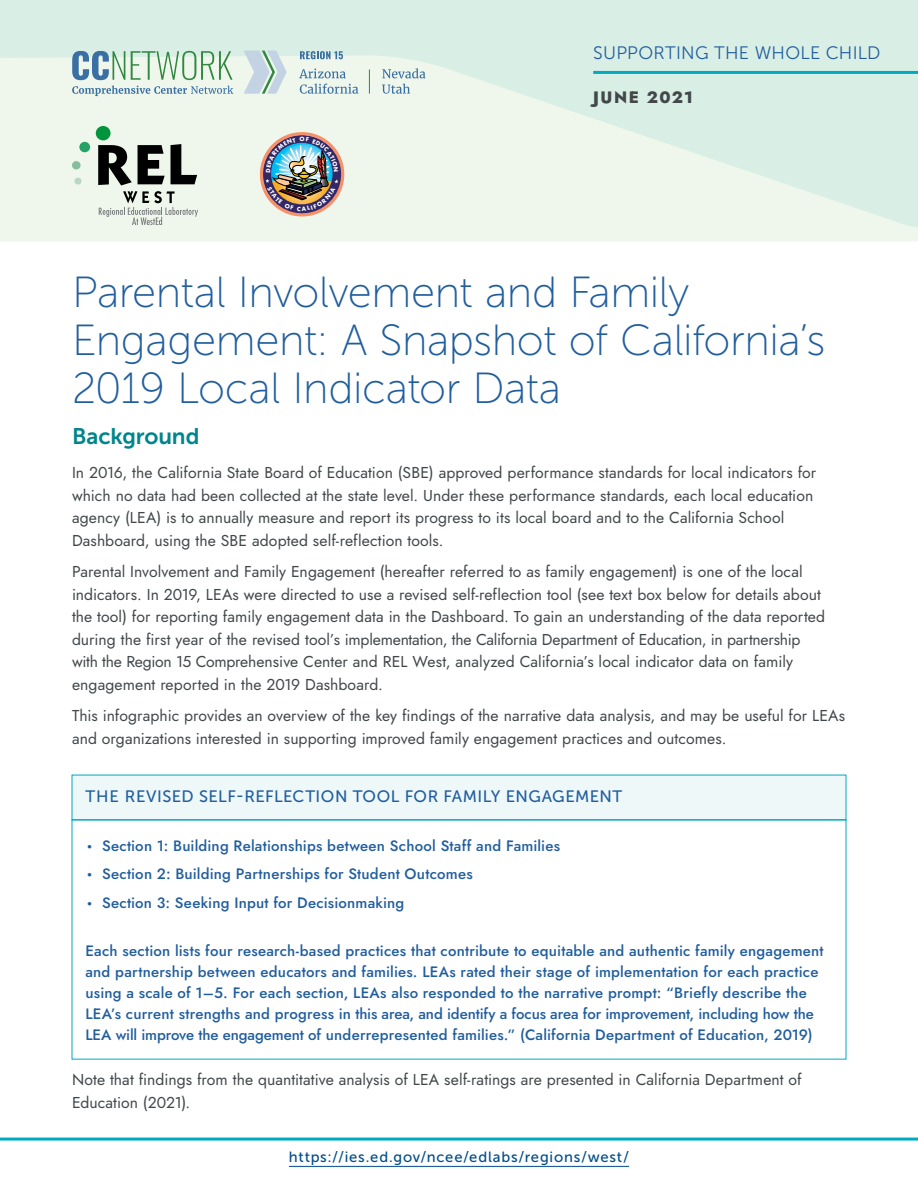
<style>
.page{position:relative;width:918px;height:1188px;background:#fff}
.page>*{position:absolute;margin:0;border:0;box-sizing:border-box;transform-origin:0 0}
.t1{font:43.5px/48px "Museo Sans 100";letter-spacing:-.01em;color:#215e9e}
.t2{font:22.5px "Museo Sans 700";letter-spacing:-.01em;color:#00858d}
.t3{font:18px "Museo Sans 300";letter-spacing:.015em;color:#215e9e}
.t4{font:16.5px "Museo Sans 500";letter-spacing:.03em;color:#215e9e}
.t5{font:800 16.5px "Jost";letter-spacing:.085em;color:#42474a}
.t6{font:15.75px/22.5px "Jost";letter-spacing:.005em;color:#42474a}
.t7{font:500 15px/21px "Jost";letter-spacing:.015em;color:#215e9e}
.t8{font:14.85px "Museo Sans 500";letter-spacing:.055em;color:#004d89}
.t9{font:700 5.7px "Futura";color:#fff}
.s1{font-weight:900}
</style>
<div class="page">
<div style="left:0;top:232px;width:918px;height:10px;background:#eff7ec"></div>
<svg style="left:0;top:0;width:918px;height:232px;background:#e3f2e7"></svg>
<svg style="left:98px;top:145px;width:34px;height:40px"></svg>
<svg style="left:138px;top:145px;width:27px;height:39px"></svg>
<svg style="left:171px;top:144px;width:26px;height:40px"></svg>
<div style="left:79px;top:142px;width:11px;height:10px;background:#24a265;border-radius:50%"></div>
<div style="left:72px;top:161px;width:9px;height:8px;background:#86bd9c;border-radius:50%"></div>
<div style="left:74px;top:178px;width:8px;height:7px;background:#bad6c5;border-radius:50%"></div>
<div style="left:96px;top:126px;width:15px;height:14px;background:#00943c;border-radius:50%"></div>
<svg style="left:99px;top:191px;width:99px;height:34px;background:#d2d9d0"></svg>
<hr style="left:593px;top:71px;width:325px;height:3px;background:#00abbf">
<hr style="left:289px;top:1166px;width:340px;height:1px;background:#004d89">
<hr style="left:0;top:1138px;width:918px;height:3px;background:#00abbf">
<svg style="left:369px;top:69px;width:1px;height:25px"></svg>
<svg style="left:244px;top:51px;width:43px;height:43px;background:#c9dadb"></svg>
<svg style="left:72px;top:51px;width:161px;height:29px;background:#b0cfc2"></svg>
<svg style="left:300px;top:51px;width:43px;height:8px"></svg>
<svg style="left:299px;top:69px;width:47px;height:9px"></svg>
<svg style="left:300px;top:84px;width:58px;height:10px"></svg>
<svg style="left:382px;top:68px;width:43px;height:10px"></svg>
<svg style="left:382px;top:84px;width:28px;height:10px"></svg>
<svg style="left:72px;top:86px;width:161px;height:10px;background:#bed2d8"></svg>
<div style="left:72px;top:775px;width:774px;height:44px;background:#eff8f9"></div>
<div style="left:72px;top:819px;width:774px;height:241px;border:1px solid #00abc0"></div>
<img style="left:260px;top:132px;width:84px;height:84px">
<p class="t9" style="left:299px;top:135px;width:7px">O</p>
<p class="t3" style="left:593px;top:43px;width:289px">SUPPORTING THE WHOLE CHILD</p>
<p class="t5" style="left:593px;top:86px;width:101px">JUNE 2021</p>
<h1 class="t1" style="left:72px;top:269px;width:755px">Parental Involvement and Family<br>Engagement: A Snapshot of California’s<br>2019 Local Indicator Data</h1>
<h2 class="t2" style="left:72px;top:424px;width:129px">Background</h2>
<p class="t6" style="left:72px;top:462px;width:746px">In 2016, the California State Board of Education (SBE) approved performance standards for local indicators for which no data had been collected at the state level. Under these performance standards, each local education agency (LEA) is to annually measure and report its progress to its local board and to the California School Dashboard, using the SBE adopted self-reflection tools.</p>
<p class="t6" style="left:72px;top:561px;width:755px">Parental Involvement and Family Engagement (hereafter referred to as family engagement) is one of the local indicators. In 2019, LEAs were directed to use a revised self-reflection tool (see text box below for details about the tool) for reporting family engagement data in the Dashboard. To gain an understanding of the data reported during the first year of the revised tool’s implementation, the California Department of Education, in partnership with the Region 15 Comprehensive Center and REL West, analyzed California’s local indicator data on family engagement reported in the 2019 Dashboard.</p>
<p class="t6" style="left:72px;top:705px;width:775px">This infographic provides an overview of the key findings of the narrative data analysis, and may be useful for LEAs and organizations interested in supporting improved family engagement practices and outcomes.</p>
<p class="t4" style="left:86px;top:788px;width:538px">THE REVISED SELF-REFLECTION TOOL FOR FAMILY ENGAGEMENT</p>
<p class="t7" style="left:87px;top:835px;width:475px"><span class="s1">·</span> Section 1: Building Relationships between School Staff and Families</p>
<p class="t7" style="left:87px;top:864px;width:387px"><span class="s1">·</span> Section 2: Building Partnerships for Student Outcomes</p>
<p class="t7" style="left:87px;top:892px;width:319px"><span class="s1">·</span> Section 3: Seeking Input for Decisionmaking</p>
<p class="t7" style="left:86px;top:940px;width:740px">Each section lists four research-based practices that contribute to equitable and authentic family engagement and partnership between educators and families. LEAs rated their stage of implementation for each practice using a scale of 1–5. For each section, LEAs also responded to the narrative prompt: “Briefly describe the LEA’s current strengths and progress in this area, and identify a focus area for improvement, including how the LEA will improve the engagement of underrepresented families.” (California Department of Education, 2019)</p>
<p class="t6" style="left:72px;top:1069px;width:731px">Note that findings from the quantitative analysis of LEA self-ratings are presented in California Department of<br>Education (2021).</p>
<p class="t8" style="left:289px;top:1149px;width:342px">https://ies.ed.gov/ncee/edlabs/regions/west/</p>
</div>
